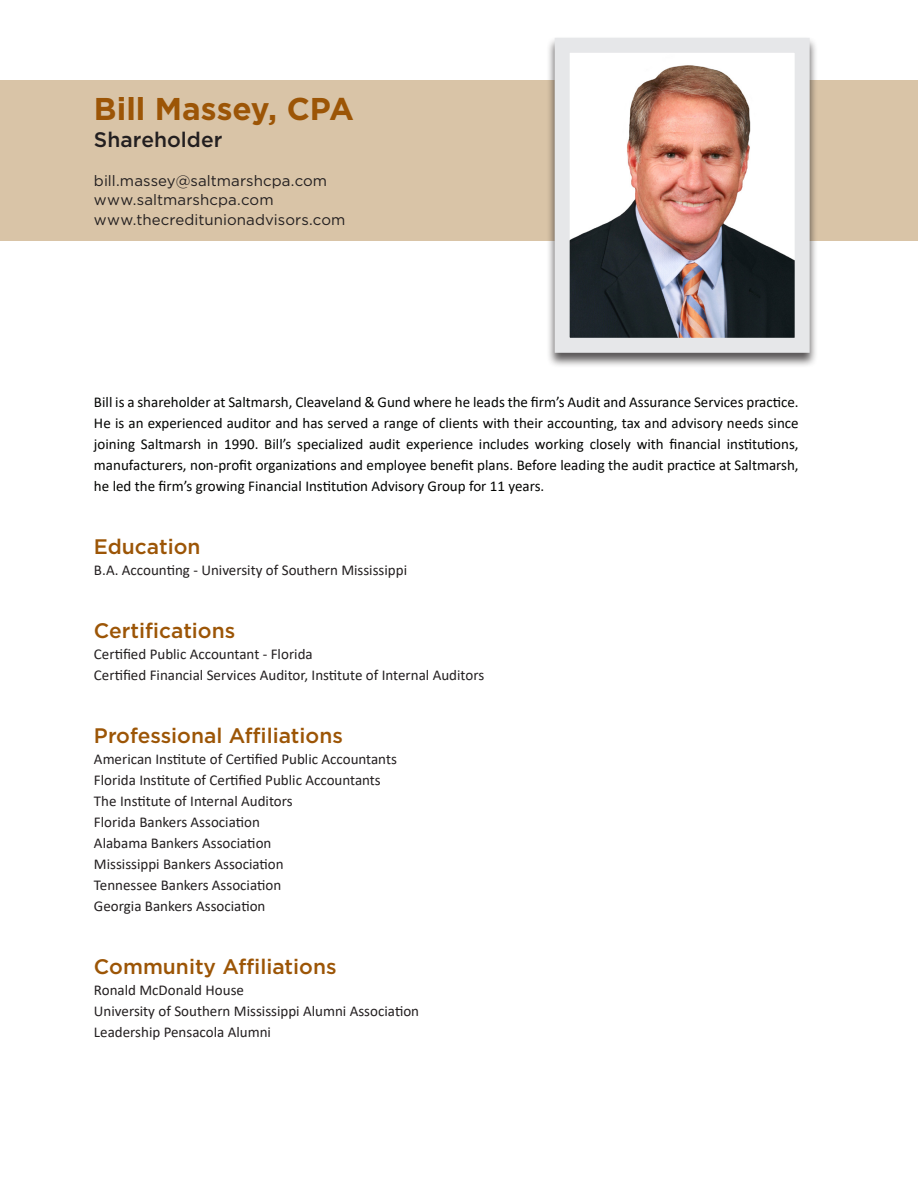
<style>
.page{position:relative;width:918px;height:1188px;background:#fff}
.page>*{position:absolute;margin:0;border:0;box-sizing:border-box;transform-origin:0 0}
.t1{font:700 31.5px "Gotham";letter-spacing:-.005em;color:#9c5506}
.t2{font:500 21px "Gotham";color:#9c5506}
.t3{font:500 21px "Gotham";color:#231f20}
.t4{font:15px "Calibri";color:#231f20}
.t5{font:15px/21px "Calibri";color:#040503;text-align:justify}
.t6{font:15px "Gotham";letter-spacing:.005em;color:#231f20}
</style>
<div class="page">
<div style="left:0;top:80px;width:918px;height:161px;background:#d9c4a7"></div>
<div style="left:546px;top:36px;width:272px;height:332px;background:#231f20;opacity:.75"></div>
<img style="left:571px;top:54px;width:223px;height:283px">
<div style="left:555px;top:38px;width:255px;height:315px;border:15px solid #e6e7e9"></div>
<p class="t1" style="left:94px;top:88px;width:261px">Bill Massey, CPA</p>
<p class="t3" style="left:94px;top:125px;width:130px">Shareholder</p>
<p class="t6" style="left:94px;top:171px;width:235px">bill.massey@saltmarshcpa.com</p>
<p class="t6" style="left:94px;top:190px;width:181px">www.saltmarshcpa.com</p>
<p class="t6" style="left:94px;top:210px;width:253px">www.thecreditunionadvisors.com</p>
<p class="t5" style="left:94px;top:391px;width:706px">Bill is a shareholder at Saltmarsh, Cleaveland &amp; Gund where he leads the firm’s Audit and Assurance Services practice.<br>He is an experienced auditor and has served a range of clients with their accounting, tax and advisory needs since joining Saltmarsh in 1990. Bill’s specialized audit experience includes working closely with financial institutions, manufacturers, non-profit organizations and employee benefit plans. Before leading the audit practice at Saltmarsh, he led the firm’s growing Financial Institution Advisory Group for 11 years.</p>
<p class="t2" style="left:94px;top:533px;width:108px">Education</p>
<p class="t4" style="left:94px;top:560px;width:315px">B.A. Accounting - University of Southern Mississippi</p>
<p class="t2" style="left:94px;top:617px;width:143px">Certifications</p>
<p class="t4" style="left:94px;top:644px;width:220px">Certified Public Accountant - Florida</p>
<p class="t4" style="left:94px;top:665px;width:392px">Certified Financial Services Auditor, Institute of Internal Auditors</p>
<p class="t2" style="left:94px;top:722px;width:250px">Professional Affiliations</p>
<p class="t4" style="left:94px;top:749px;width:304px">American Institute of Certified Public Accountants</p>
<p class="t4" style="left:94px;top:770px;width:288px">Florida Institute of Certified Public Accountants</p>
<p class="t4" style="left:94px;top:791px;width:200px">The Institute of Internal Auditors</p>
<p class="t4" style="left:94px;top:812px;width:167px">Florida Bankers Association</p>
<p class="t4" style="left:94px;top:833px;width:179px">Alabama Bankers Association</p>
<p class="t4" style="left:94px;top:854px;width:191px">Mississippi Bankers Association</p>
<p class="t4" style="left:94px;top:875px;width:189px">Tennessee Bankers Association</p>
<p class="t4" style="left:94px;top:896px;width:173px">Georgia Bankers Association</p>
<p class="t2" style="left:94px;top:953px;width:244px">Community Affiliations</p>
<p class="t4" style="left:94px;top:980px;width:152px">Ronald McDonald House</p>
<p class="t4" style="left:94px;top:1001px;width:327px">University of Southern Mississippi Alumni Association</p>
<p class="t4" style="left:94px;top:1022px;width:179px">Leadership Pensacola Alumni</p>
</div>
